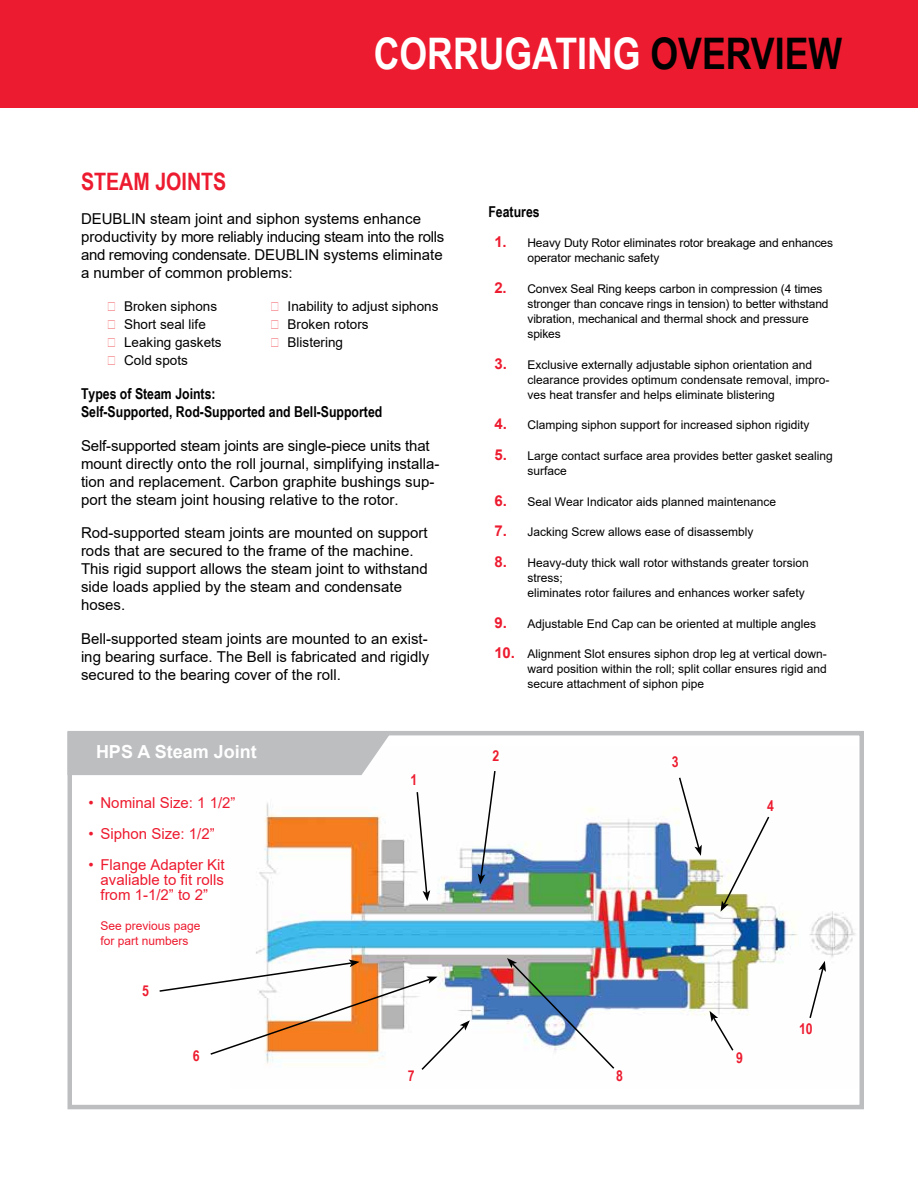
<style>
.page{position:relative;width:918px;height:1188px;background:#fff}
.page>*{position:absolute;margin:0;border:0;box-sizing:border-box;transform-origin:0 0}
.t1{font:700 43.5px "Arial Narrow";color:#fff}
.t2{font:700 24px "Arial Narrow";color:#ed1b2f}
.t3{font:700 18px "Arial";color:#fff}
.t4{font:15px/18px "Arial";color:#000}
.t5{font:15px/15px "Arial";color:#ed1b2f;text-align:justify}
.t6{font:700 15px/18px "Arial Narrow";color:#000}
.t7{font:700 15px "Arial Narrow";color:#ed1b2f}
.t8{font:13.5px "Arial";color:#000}
.t9{font:12px/15px "Arial";color:#000}
.t10{font:12px/15px "Arial";color:#ed1b2f}
.s1{color:#000}
.s2{font-weight:700;font-size:15px;color:#ed1b2f}
</style>
<div class="page">
<div style="left:0;top:0;width:918px;height:108px;background:#ed1b2f"></div>
<img style="left:256px;top:802px;width:600px;height:219px">
<div style="left:68px;top:731px;width:796px;height:378px;border:4px solid #bcbec0"></div>
<div style="left:68px;top:732px;width:324px;height:43px;background:#bcbec0"></div>
<svg style="left:416px;top:792px;width:14px;height:109px"></svg>
<svg style="left:478px;top:771px;width:19px;height:113px"></svg>
<svg style="left:678px;top:777px;width:24px;height:79px"></svg>
<svg style="left:721px;top:815px;width:50px;height:97px"></svg>
<svg style="left:159px;top:960px;width:311px;height:110px"></svg>
<img style="left:507px;top:958px;width:109px;height:111px">
<svg style="left:710px;top:1011px;width:25px;height:40px"></svg>
<svg style="left:808px;top:961px;width:18px;height:59px"></svg>
<h1 class="t1" style="left:374px;top:21px;width:470px">CORRUGATING <span class="s1">OVERVIEW</span></h1>
<h2 class="t2" style="left:81px;top:163px;width:147px">STEAM JOINTS</h2>
<p class="t4" style="left:81px;top:209px;width:365px">DEUBLIN steam joint and siphon systems enhance productivity by more reliably inducing steam into the rolls and removing condensate. DEUBLIN systems eliminate a number of common problems:</p>
<p class="t8" style="left:124px;top:297px;width:95px">Broken siphons</p>
<p class="t8" style="left:288px;top:297px;width:152px">Inability to adjust siphons</p>
<p class="t8" style="left:124px;top:315px;width:83px">Short seal life</p>
<p class="t8" style="left:288px;top:315px;width:83px">Broken rotors</p>
<p class="t8" style="left:124px;top:333px;width:99px">Leaking gaskets</p>
<p class="t8" style="left:288px;top:333px;width:57px">Blistering</p>
<p class="t8" style="left:124px;top:351px;width:65px">Cold spots</p>
<p class="t6" style="left:81px;top:384px;width:303px">Types of Steam Joints:<br>Self-Supported, Rod-Supported and Bell-Supported</p>
<p class="t4" style="left:81px;top:436px;width:360px">Self-supported steam joints are single-piece units that mount directly onto the roll journal, simplifying installa&shy;tion and replacement. Carbon graphite bushings sup&shy;port the steam joint housing relative to the rotor.</p>
<p class="t4" style="left:81px;top:524px;width:348px">Rod-supported steam joints are mounted on support rods that are secured to the frame of the machine.<br>This rigid support allows the steam joint to withstand side loads applied by the steam and condensate hoses.</p>
<p class="t4" style="left:81px;top:630px;width:350px;text-align:justify">Bell-supported steam joints are mounted to an exist&shy;ing bearing surface. The Bell is fabricated and rigidly secured to the bearing cover of the roll.</p>
<h3 class="t3" style="left:96px;top:739px;width:162px">HPS A Steam Joint</h3>
<p class="t5" style="left:88px;top:795px;width:149px">• Nominal Size: 1 1/2”</p>
<p class="t5" style="left:88px;top:826px;width:128px">• Siphon Size: 1/2”</p>
<p class="t5" style="left:100px;top:857px;width:126px;text-indent:-12px">• Flange Adapter Kit avaliable to fit rolls from 1-1/2” to 2”</p>
<p class="t10" style="left:100px;top:918px;width:102px">See previous page for part numbers</p>
<p class="t7" style="left:142px;top:980px;width:8px">5</p>
<p class="t7" style="left:193px;top:1044px;width:8px">6</p>
<p class="t7" style="left:411px;top:768px;width:8px">1</p>
<p class="t6" style="left:488px;top:202px;width:53px">Features</p>
<p class="t9" style="left:527px;top:236px;width:307px;text-indent:-33px"><span class="s2">1.</span> Heavy Duty Rotor eliminates rotor breakage and enhances operator mechanic safety</p>
<p class="t9" style="left:527px;top:281px;width:303px;text-indent:-33px"><span class="s2">2.</span> Convex Seal Ring keeps carbon in compression (4 times stronger than concave rings in tension) to better withstand vibration, mechanical and thermal shock and pressure spikes</p>
<p class="t9" style="left:527px;top:357px;width:304px;text-indent:-33px"><span class="s2">3.</span> Exclusive externally adjustable siphon orientation and clearance provides optimum condensate removal, impro&shy;ves heat transfer and helps eliminate blistering</p>
<p class="t9" style="left:494px;top:418px;width:317px"><span class="s2">4.</span> Clamping siphon support for increased siphon rigidity</p>
<p class="t9" style="left:527px;top:448px;width:307px;text-indent:-33px"><span class="s2">5.</span> Large contact surface area provides better gasket sealing surface</p>
<p class="t9" style="left:494px;top:494px;width:283px"><span class="s2">6.</span> Seal Wear Indicator aids planned maintenance</p>
<p class="t9" style="left:494px;top:525px;width:261px"><span class="s2">7.</span> Jacking Screw allows ease of disassembly</p>
<p class="t9" style="left:527px;top:555px;width:283px;text-indent:-33px"><span class="s2">8.</span> Heavy-duty thick wall rotor withstands greater torsion stress;<br>eliminates rotor failures and enhances worker safety</p>
<p class="t9" style="left:494px;top:616px;width:323px"><span class="s2">9.</span> Adjustable End Cap can be oriented at multiple angles</p>
<p class="t9" style="left:527px;top:647px;width:301px;text-align:justify;text-indent:-33px"><span class="s2">10.</span> Alignment Slot ensures siphon drop leg at vertical down&shy;ward position within the roll; split collar ensures rigid and secure attachment of siphon pipe</p>
<p class="t7" style="left:493px;top:745px;width:8px">2</p>
<p class="t7" style="left:672px;top:751px;width:8px">3</p>
<p class="t7" style="left:767px;top:794px;width:8px">4</p>
<p class="t7" style="left:736px;top:1046px;width:8px">9</p>
<p class="t7" style="left:799px;top:1018px;width:15px">10</p>
<p class="t7" style="left:408px;top:1064px;width:8px">7</p>
<p class="t7" style="left:616px;top:1064px;width:8px">8</p>
</div>
